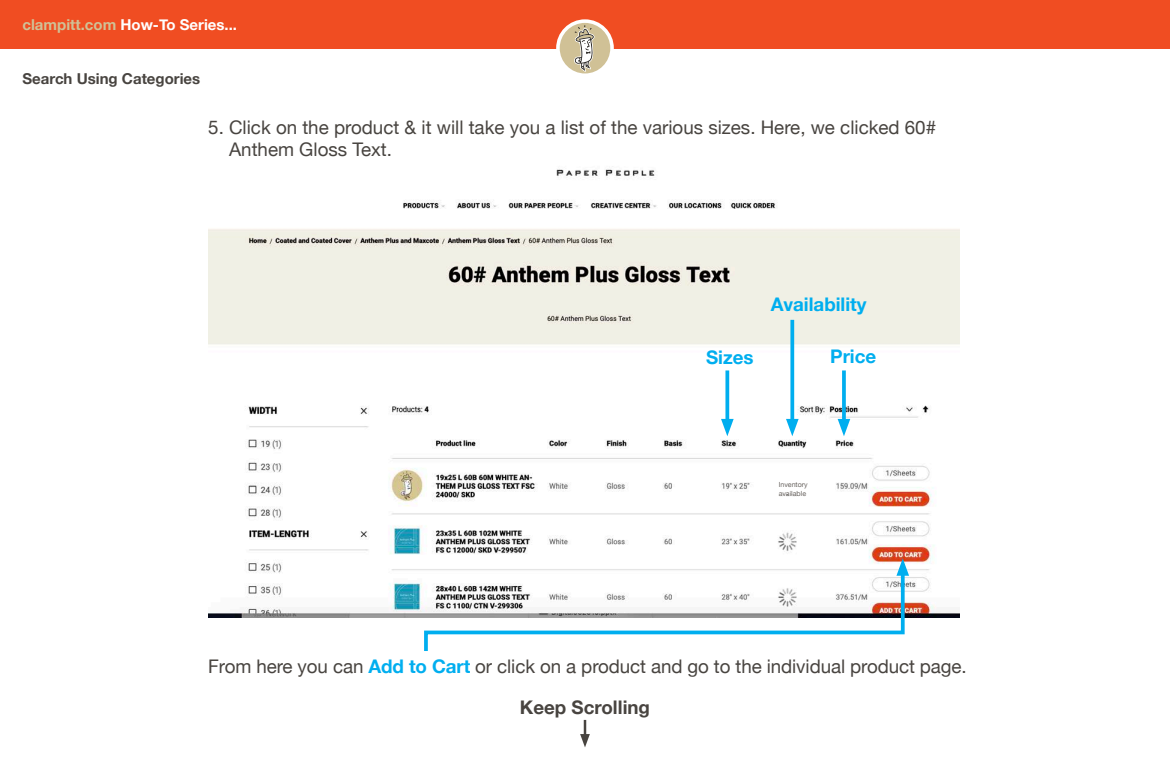
<style>
.page{position:relative;width:1170px;height:765px;background:#fff}
.page>*{position:absolute;margin:0;border:0;box-sizing:border-box;transform-origin:0 0}
.t1{font:18.75px "Helvetica Neue";color:#484440}
.t2{font:700 18.75px "Helvetica Neue";color:#00aeef}
.t3{font:700 18.75px "Helvetica Neue";color:#484440}
.t4{font:700 15px "Helvetica Neue";color:#fff}
.t5{font:700 15px "Helvetica Neue";color:#484440}
.t6{font:7px "Helvetica Neue";color:#696460}
.s1{color:#d0c196}
.s2{font-weight:700;color:#00aeef}
</style>
<div class="page">
<div style="left:0;top:0;width:1170px;height:48px;background:#f04d22"></div>
<svg style="left:556px;top:19px;width:58px;height:58px"></svg>
<div style="left:560px;top:23px;width:50px;height:50px;background:#d0c196;border-radius:50%"></div>
<svg style="left:574px;top:25px;width:21px;height:47px"></svg>
<img style="left:208px;top:166px;width:752px;height:451px">
<svg style="left:842px;top:370px;width:4px;height:49px"></svg>
<svg style="left:838px;top:419px;width:12px;height:17px"></svg>
<svg style="left:790px;top:320px;width:4px;height:99px"></svg>
<svg style="left:786px;top:419px;width:13px;height:17px"></svg>
<svg style="left:725px;top:370px;width:4px;height:49px"></svg>
<svg style="left:721px;top:419px;width:13px;height:17px"></svg>
<div style="left:775px;top:472px;width:43px;height:21px;background:#fff"></div>
<svg style="left:422px;top:565px;width:485px;height:86px"></svg>
<svg style="left:896px;top:558px;width:13px;height:18px"></svg>
<svg style="left:580px;top:720px;width:10px;height:27px"></svg>
<p class="t4" style="left:22px;top:13px;width:216px"><span class="s1">clampitt.com</span> How-To Series...</p>
<p class="t5" style="left:22px;top:67px;width:179px">Search Using Categories</p>
<p class="t1" style="left:208px;top:114px;width:729px">5. Click on the product &amp; it will take you a list of the various sizes. Here, we clicked 60#</p>
<p class="t1" style="left:229px;top:136px;width:164px">Anthem Gloss Text.</p>
<p class="t2" style="left:706px;top:343px;width:49px">Sizes</p>
<p class="t2" style="left:771px;top:290px;width:97px">Availability</p>
<p class="t2" style="left:830px;top:342px;width:48px">Price</p>
<p class="t6" style="left:779px;top:480px;width:31px">Inventory</p>
<p class="t6" style="left:779px;top:488px;width:29px">available</p>
<p class="t1" style="left:208px;top:653px;width:760px">From here you can <span class="s2">Add to Cart</span> or click on a product and go to the individual product page.</p>
<p class="t3" style="left:520px;top:693px;width:132px">Keep Scrolling</p>
</div>
